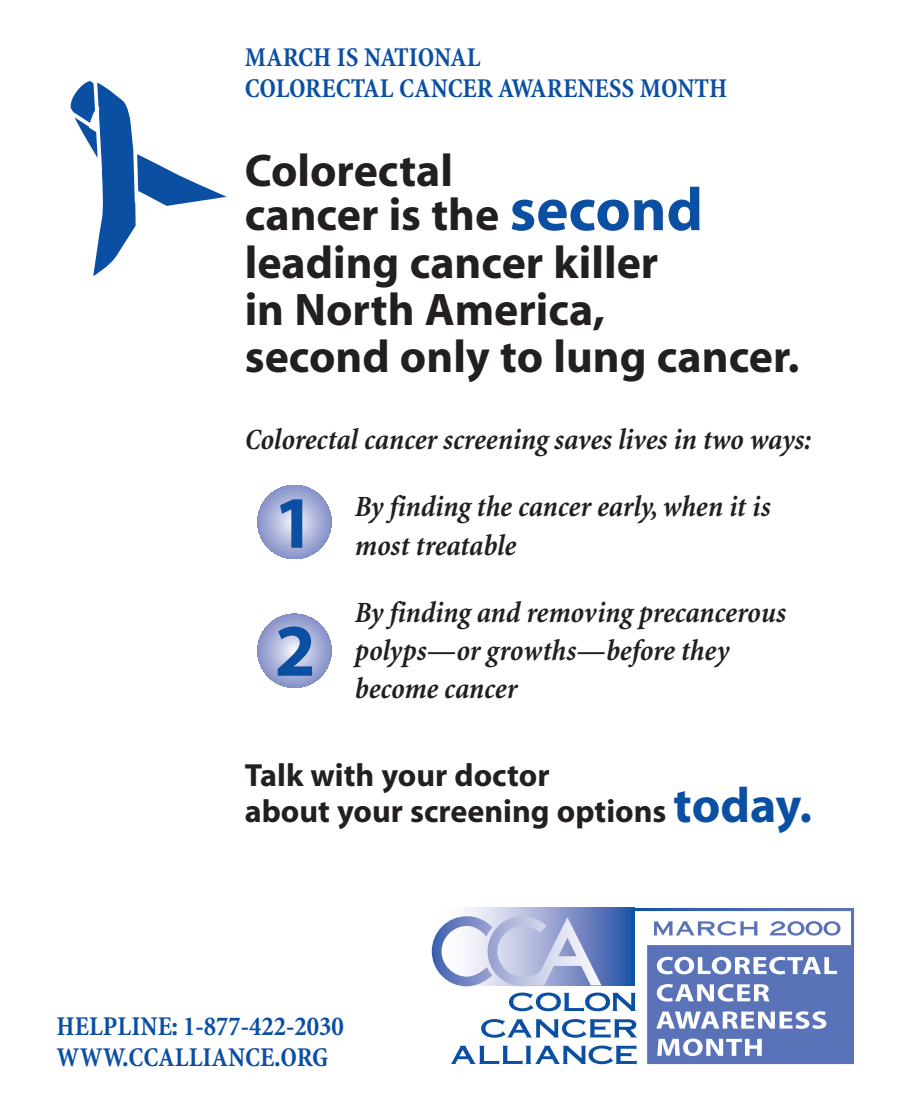
<style>
.page{position:relative;width:918px;height:1101px;background:#fff}
.page>*{position:absolute;margin:0;border:0;box-sizing:border-box;transform-origin:0 0}
.t1{font:700 74.55px/127.9px "Myriad";color:#0a4fa2}
.t2{font:700 45.9px/46.7px "Myriad";color:#231f20}
.t3{font:700 32.1px/36.8px "Myriad";color:#231f20}
.t4{font:italic 700 condensed 29.85px/38.2px "Minion";letter-spacing:-.005em;color:#231f20}
.t5{font:700 condensed 27.6px/30.6px "Minion";color:#0a4fa2}
.s1{font-size:61.2px;color:#0a4fa2}
.s2{font-size:49.8px;color:#0a4fa2}
</style>
<div class="page">
<svg style="left:70px;top:81px;width:157px;height:195px"></svg>
<svg style="left:432px;top:908px;width:422px;height:157px"></svg>
<svg style="left:258px;top:485px;width:73px;height:74px"></svg>
<svg style="left:258px;top:614px;width:73px;height:74px"></svg>
<p class="t5" style="left:245px;top:45px;width:484px">MARCH IS NATIONAL<br>COLORECTAL CANCER AWARENESS MONTH</p>
<h2 class="t2" style="left:245px;top:151px;width:556px">Colorectal<br>cancer is the <span class="s1">second </span>leading cancer killer<br>in North America,<br>second only to lung cancer.</h2>
<p class="t4" style="left:245px;top:423px;width:568px">Colorectal cancer screening saves lives in two ways:</p>
<p class="t4" style="left:355px;top:490px;width:417px">By finding the cancer early, when it is most treatable</p>
<h1 class="t1" style="left:274px;top:465px;width:44px">1<br>2</h1>
<p class="t4" style="left:355px;top:596px;width:432px">By finding and removing precancerous polyps—or growths—before they become cancer</p>
<p class="t3" style="left:245px;top:759px;width:569px">Talk with your doctor<br>about your screening options <span class="s2">today.</span></p>
<p class="t5" style="left:57px;top:1014px;width:289px">HELPLINE: 1-877-422-2030<br>WWW.CCALLIANCE.ORG</p>
</div>
